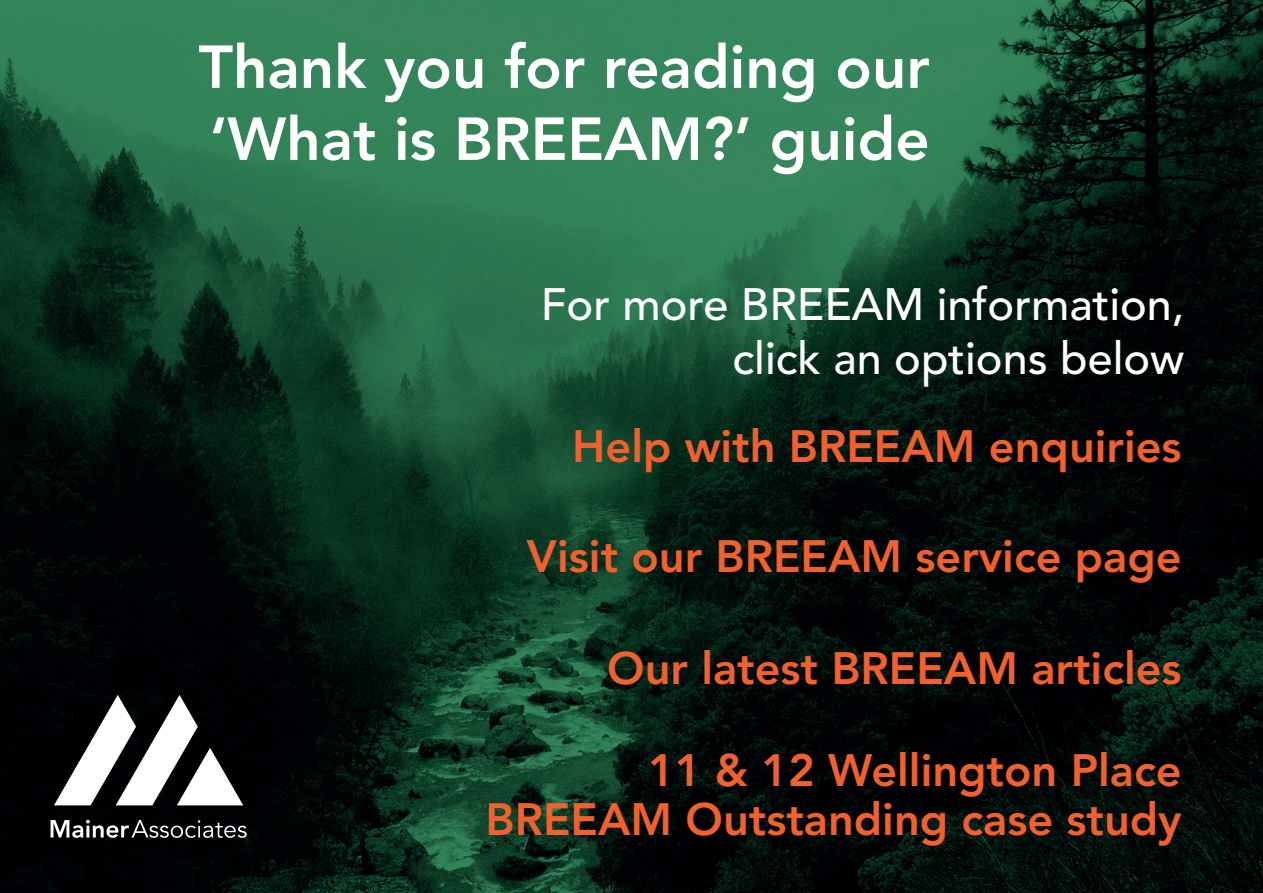
<style>
.page{position:relative;width:1263px;height:893px;background:#fff}
.page>*{position:absolute;margin:0;border:0;box-sizing:border-box;transform-origin:0 0}
.t1{font:800 60px/72px "Avenir LT Std";color:#fff}
.t2{font:800 45px/49.5px "Avenir LT Std";color:#f1602d;text-align:right}
.t3{font:500 45px/54px "Avenir LT Std";color:#fff;text-align:right}
</style>
<div class="page">
<img style="left:0;top:0;width:1263px;height:893px">
<svg style="left:51px;top:820px;width:196px;height:18px"></svg>
<svg style="left:54px;top:695px;width:189px;height:110px"></svg>
<h1 class="t1" style="left:199px;top:31px;width:732px">Thank you for reading our ‘What is BREEAM?’ guide</h1>
<p class="t3" style="left:541px;top:279px;width:645px">For more BREEAM information, click an options below</p>
<p class="t2" style="left:572px;top:422px;width:611px">Help with BREEAM enquiries</p>
<p class="t2" style="left:527px;top:532px;width:656px">Visit our BREEAM service page</p>
<p class="t2" style="left:607px;top:644px;width:576px">Our latest BREEAM articles</p>
<p class="t2" style="left:486px;top:746px;width:697px">11 &amp; 12 Wellington Place<br>BREEAM Outstanding case study</p>
</div>
